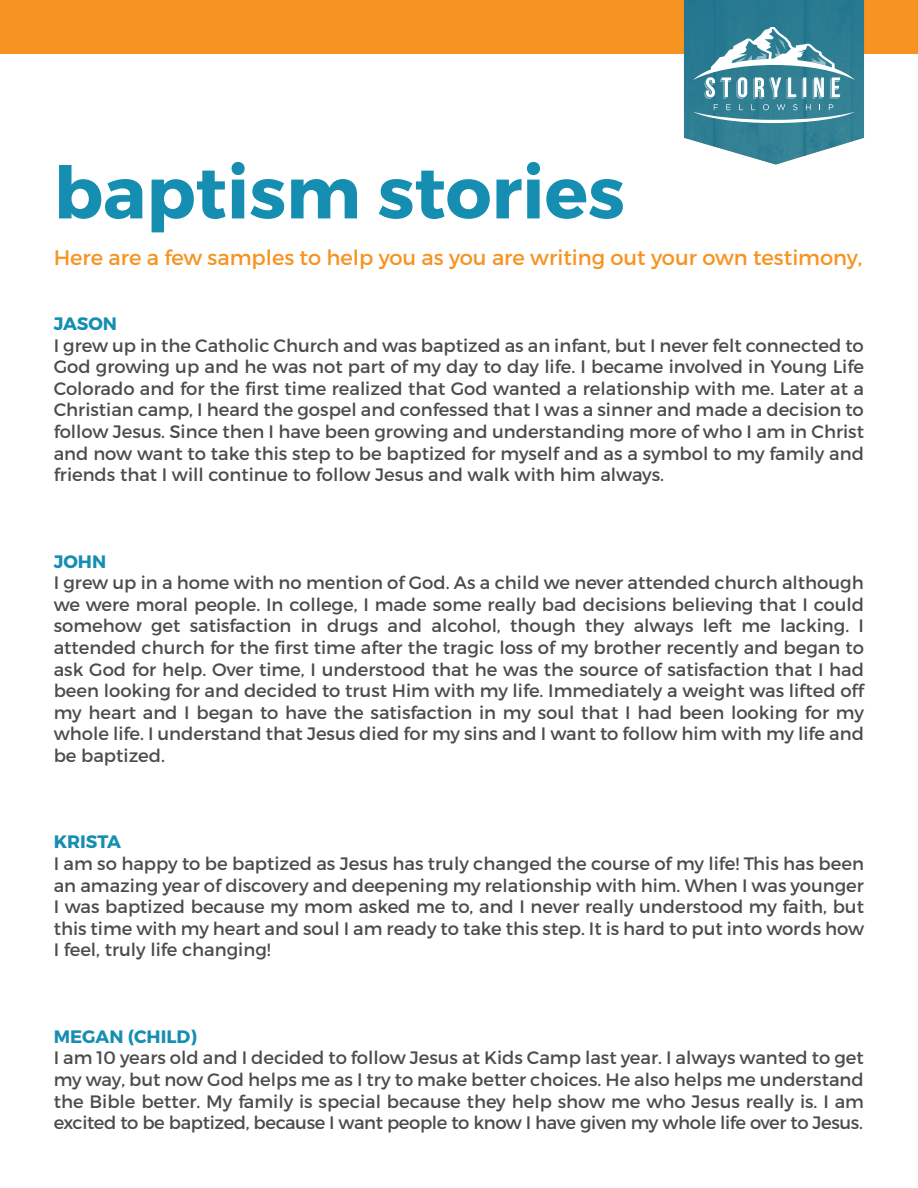
<style>
.page{position:relative;width:918px;height:1188px;background:#fff}
.page>*{position:absolute;margin:0;border:0;box-sizing:border-box;transform-origin:0 0}
.t1{font:700 72px "Montserrat";color:#158eb2}
.t2{font:21px "Montserrat";color:#f79321}
.t3{font:18px/21.6px "Montserrat";color:#4c4c4c;text-align:justify}
.t4{font:700 18px "Montserrat";color:#158eb2}
</style>
<div class="page">
<div style="left:0;top:0;width:918px;height:54px;background:#f79321"></div>
<svg style="left:684px;top:0;width:180px;height:165px"></svg>
<h1 class="t1" style="left:54px;top:148px;width:573px">baptism stories</h1>
<p class="t2" style="left:54px;top:245px;width:810px">Here are a few samples to help you as you are writing out your own testimony,</p>
<p class="t4" style="left:54px;top:312px;width:65px">JASON</p>
<p class="t3" style="left:54px;top:334px;width:812px">I grew up in the Catholic Church and was baptized as an infant, but I never felt connected to God growing up and he was not part of my day to day life. I became involved in Young Life Colorado and for the first time realized that God wanted a relationship with me. Later at a Christian camp, I heard the gospel and confessed that I was a sinner and made a decision to follow Jesus. Since then I have been growing and understanding more of who I am in Christ and now want to take this step to be baptized for myself and as a symbol to my family and friends that I will continue to follow Jesus and walk with him always.</p>
<p class="t4" style="left:54px;top:550px;width:54px">JOHN</p>
<p class="t3" style="left:54px;top:572px;width:812px">I grew up in a home with no mention of God. As a child we never attended church although we were moral people. In college, I made some really bad decisions believing that I could somehow get satisfaction in drugs and alcohol, though they always left me lacking. I attended church for the first time after the tragic loss of my brother recently and began to ask God for help. Over time, I understood that he was the source of satisfaction that I had been looking for and decided to trust Him with my life. Immediately a weight was lifted off my heart and I began to have the satisfaction in my soul that I had been looking for my whole life. I understand that Jesus died for my sins and I want to follow him with my life and be baptized.</p>
<p class="t4" style="left:54px;top:831px;width:69px">KRISTA</p>
<p class="t3" style="left:54px;top:853px;width:812px">I am so happy to be baptized as Jesus has truly changed the course of my life! This has been an amazing year of discovery and deepening my relationship with him. When I was younger I was baptized because my mom asked me to, and I never really understood my faith, but this time with my heart and soul I am ready to take this step. It is hard to put into words how I feel, truly life changing!</p>
<p class="t4" style="left:54px;top:1025px;width:145px">MEGAN (CHILD)</p>
<p class="t3" style="left:54px;top:1047px;width:812px">I am 10 years old and I decided to follow Jesus at Kids Camp last year. I always wanted to get my way, but now God helps me as I try to make better choices. He also helps me understand the Bible better. My family is special because they help show me who Jesus really is. I am excited to be baptized, because I want people to know I have given my whole life over to Jesus.</p>
</div>
